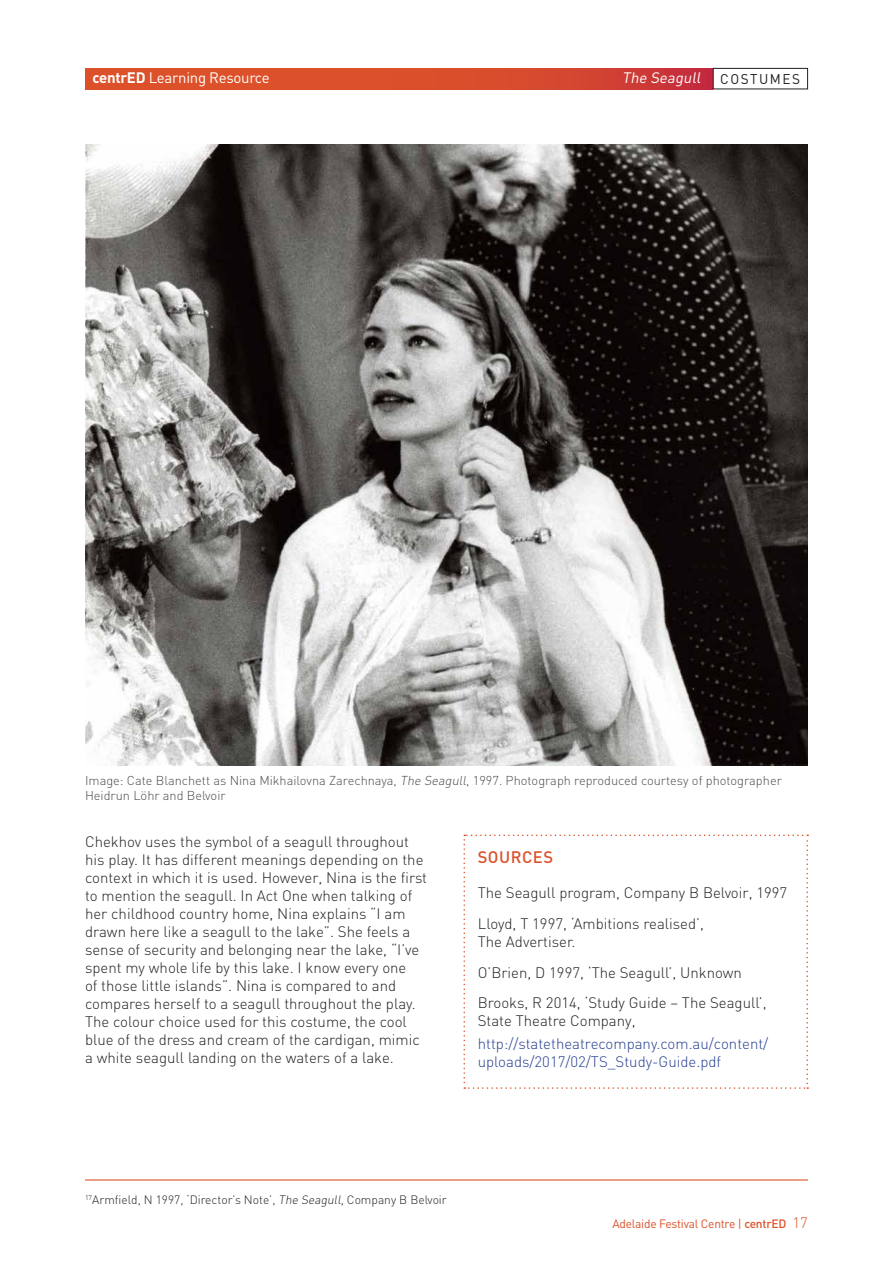
<style>
.page{position:relative;width:893px;height:1263px;background:#fff}
.page>*{position:absolute;margin:0;border:0;box-sizing:border-box;transform-origin:0 0}
.t1{font:500 16.5px "DIN";letter-spacing:.03em;color:#dc5129}
.t2{font:300 15px/18px "DIN";color:#231f20}
.t3{font:300 15px/18px "DIN";color:#253f8e}
.t4{font:15px "DIN";letter-spacing:-.02em;color:#fff}
.t5{font:italic 15px "DIN";color:#fff}
.t6{font:13.95px "DIN";letter-spacing:.11em;color:#231f20}
.t7{font:300 12.75px/15px "DIN";color:#4b4c4d}
.t8{font:300 12px "DIN";color:#231f20}
.t9{font:12px "DIN";letter-spacing:-.02em;color:#dc5129}
.s1{font-weight:700}
.s2{font-style:italic}
.s3{font-weight:500}
.s4{font-weight:300;font-size:15px}
</style>
<div class="page">
<svg style="left:85px;top:68px;width:628px;height:21px;background:#d74a2d"></svg>
<div style="left:713px;top:68px;width:95px;height:21px;border:1px solid #231f20"></div>
<img style="left:85px;top:145px;width:723px;height:620px">
<svg style="left:463px;top:834px;width:345px;height:255px"></svg>
<hr style="left:85px;top:1179px;width:723px;height:1px;background:#dc5129">
<p class="t4" style="left:93px;top:69px;width:179px"><span class="s1">centrED</span> Learning Resource</p>
<p class="t5" style="left:622px;top:69px;width:83px">The Seagull</p>
<p class="t6" style="left:720px;top:70px;width:81px">COSTUMES</p>
<p class="t7" style="left:85px;top:773px;width:698px">Image: Cate Blanchett as Nina Mikhailovna Zarechnaya, <span class="s2">The Seagull</span>, 1997. Photograph reproduced courtesy of photographer<br>Heidrun Löhr and Belvoir</p>
<p class="t2" style="left:85px;top:832px;width:344px">Chekhov uses the symbol of a seagull throughout his play. It has different meanings depending on the context in which it is used. However, Nina is the first to mention the seagull. In Act One when talking of her childhood country home, Nina explains “I am drawn here like a seagull to the lake”. She feels a sense of security and belonging near the lake, “I’ve spent my whole life by this lake. I know every one<br>of those little islands”. Nina is compared to and compares herself to a seagull throughout the play.<br>The colour choice used for this costume, the cool blue of the dress and cream of the cardigan, mimic a white seagull landing on the waters of a lake.</p>
<p class="t1" style="left:478px;top:846px;width:77px">SOURCES</p>
<p class="t2" style="left:478px;top:877px;width:311px;line-height:30.8px">The Seagull program, Company B Belvoir, 1997<br>Lloyd, T 1997, ‘Ambitions realised’,</p>
<p class="t2" style="left:478px;top:926px;width:290px;line-height:30.8px">The Advertiser.<br>O’Brien, D 1997, ‘The Seagull’, Unknown<br>Brooks, R 2014, ‘Study Guide – The Seagull’,</p>
<p class="t2" style="left:478px;top:1012px;width:159px">State Theatre Company,</p>
<p class="t3" style="left:478px;top:1034px;width:292px">http://statetheatrecompany.com.au/content/ uploads/2017/02/TS_Study-Guide.pdf</p>
<p class="t8" style="left:85px;top:1192px;width:363px"><sup>17</sup>Armfield, N 1997, ‘Director’s Note’, <span class="s2">The Seagull</span>, Company B Belvoir</p>
<p class="t9" style="left:612px;top:1216px;width:197px">Adelaide Festival Centre | <span class="s3">centrED</span> <span class="s4">17</span></p>
</div>
